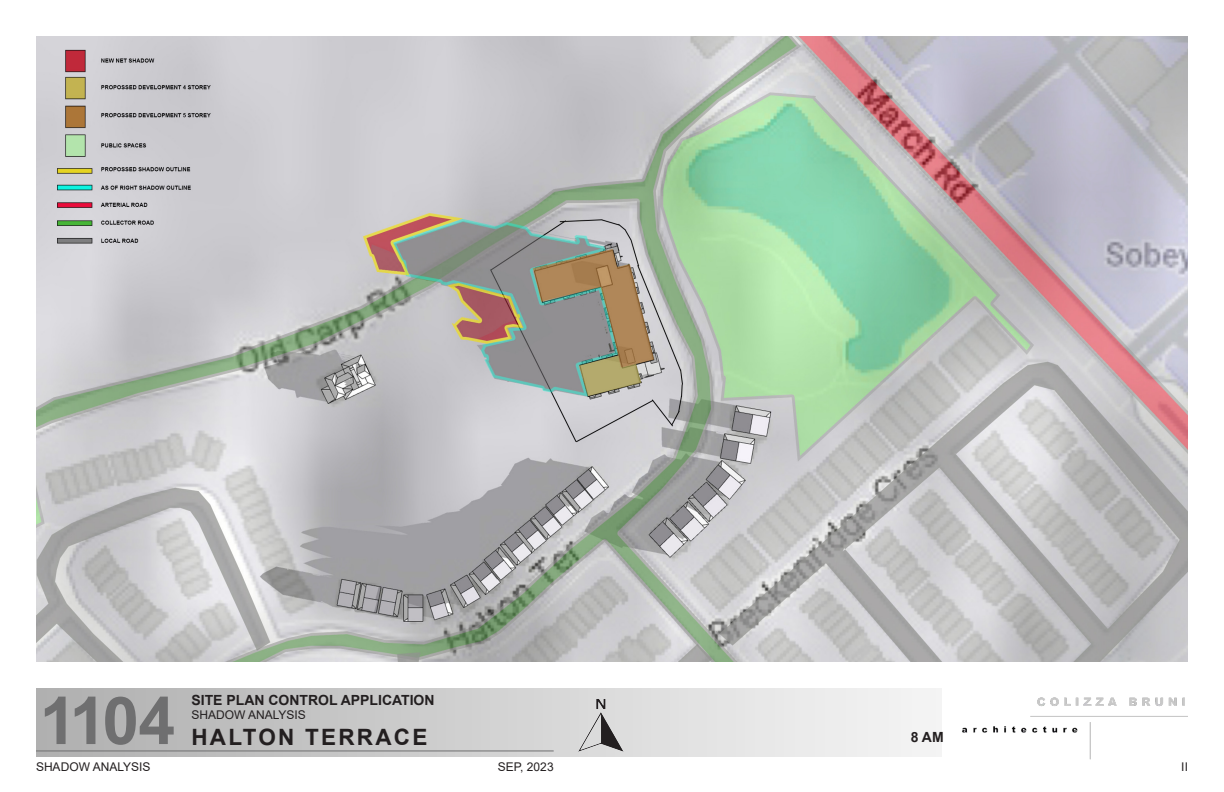
<style>
.page{position:relative;width:1224px;height:792px;background:#fff}
.page>*{position:absolute;margin:0;border:0;box-sizing:border-box;transform-origin:0 0}
.t1{font:700 66px "Arial";color:#6f6f70}
.t2{font:700 22.5px "Arial";letter-spacing:.1em;color:#231f20}
.t3{font:700 14px "Arial";color:#231f20}
.t4{font:12px "Arial";color:#231f20}
</style>
<div class="page">
<hr style="left:36px;top:751px;width:518px;height:1px;background:#6f6f70">
<img style="left:962px;top:697px;width:226px;height:63px">
<img style="left:579px;top:697px;width:47px;height:55px">
<img style="left:36px;top:36px;width:1152px;height:626px">
<h1 class="t1" style="left:40px;top:683px;width:137px">1104</h1>
<p class="t3" style="left:191px;top:692px;width:245px">SITE PLAN CONTROL APPLICATION</p>
<p class="t4" style="left:191px;top:710px;width:116px">SHADOW ANALYSIS</p>
<h2 class="t2" style="left:191px;top:724px;width:237px">HALTON TERRACE</h2>
<p class="t3" style="left:911px;top:729px;width:34px">8 AM</p>
<p class="t4" style="left:36px;top:763px;width:116px">SHADOW ANALYSIS</p>
<p class="t4" style="left:498px;top:763px;width:57px">SEP, 2023</p>
<p class="t4" style="left:1181px;top:763px;width:8px">II</p>
</div>
